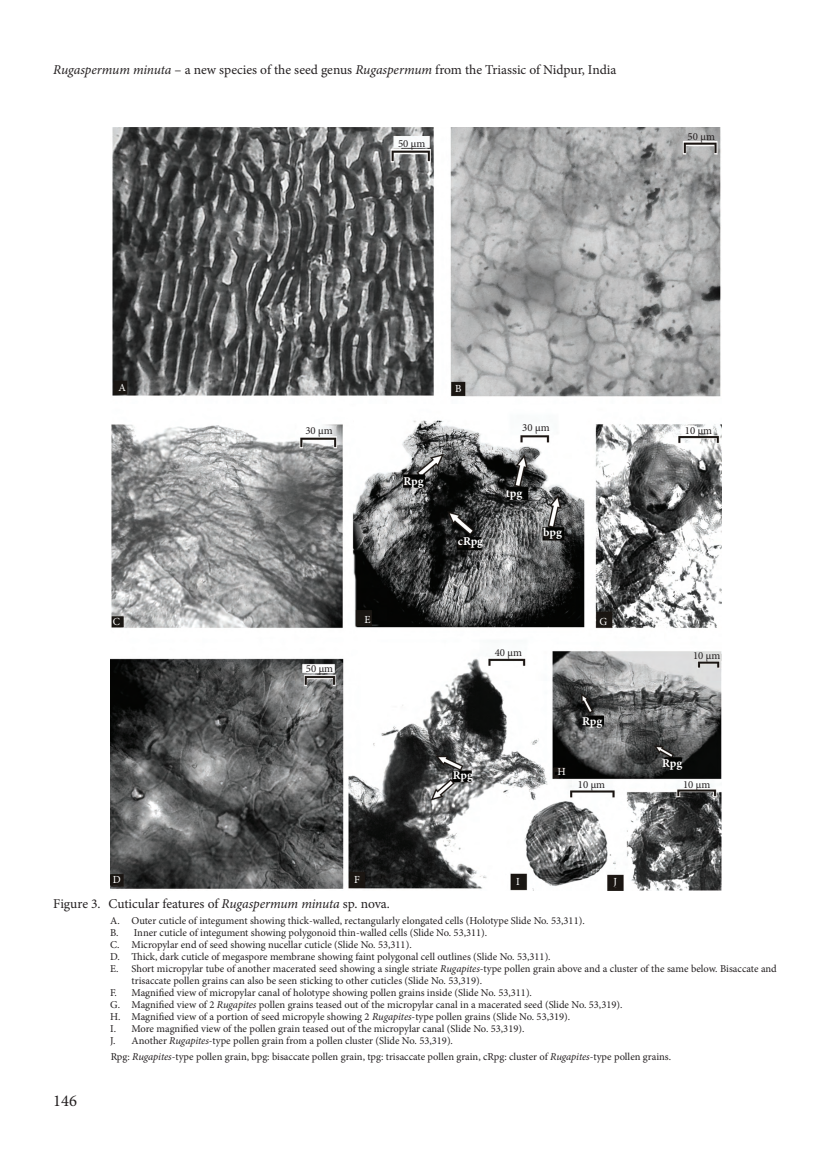
<style>
.page{position:relative;width:830px;height:1170px;background:#fff}
.page>*{position:absolute;margin:0;border:0;box-sizing:border-box;transform-origin:0 0}
.t1{font:16.5px "Minion Pro";color:#231f20}
.t2{font:13.5px "Minion Pro";color:#231f20}
.t3{font:700 12px "Minion Pro";color:#fff}
.t4{font:10.8px "Minion Pro";color:#231f20}
.t5{font:10.8px "Minion Pro";color:#fff}
.t6{font:10.5px "Minion Pro";color:#231f20}
.s1{font-style:italic}
</style>
<div class="page">
<img style="left:111px;top:128px;width:610px;height:762px">
<p class="t2" style="left:53px;top:64px;width:564px"><span class="s1">Rugaspermum minuta</span> – a new species of the seed genus <span class="s1">Rugaspermum</span> from the Triassic of Nidpur, India</p>
<p class="t4" style="left:398px;top:139px;width:29px">50 μm</p>
<p class="t4" style="left:687px;top:132px;width:29px">50 μm</p>
<p class="t5" style="left:118px;top:383px;width:9px">A</p>
<p class="t5" style="left:455px;top:384px;width:8px">B</p>
<p class="t4" style="left:522px;top:423px;width:29px">30 μm</p>
<p class="t4" style="left:305px;top:426px;width:29px">30 μm</p>
<p class="t4" style="left:684px;top:426px;width:29px">10 μm</p>
<p class="t5" style="left:113px;top:617px;width:9px">C</p>
<p class="t4" style="left:306px;top:663px;width:29px">50 μm</p>
<p class="t3" style="left:403px;top:476px;width:22px">Rpg</p>
<p class="t3" style="left:458px;top:536px;width:27px">cRpg</p>
<p class="t3" style="left:505px;top:488px;width:18px">tpg</p>
<p class="t3" style="left:543px;top:527px;width:20px">bpg</p>
<p class="t5" style="left:364px;top:615px;width:8px">E</p>
<p class="t5" style="left:599px;top:617px;width:9px">G</p>
<p class="t4" style="left:494px;top:648px;width:29px">40 μm</p>
<p class="t3" style="left:582px;top:716px;width:22px">Rpg</p>
<p class="t4" style="left:692px;top:651px;width:29px">10 μm</p>
<p class="t3" style="left:452px;top:770px;width:22px">Rpg</p>
<p class="t5" style="left:557px;top:767px;width:10px">H</p>
<p class="t3" style="left:662px;top:758px;width:22px">Rpg</p>
<p class="t4" style="left:577px;top:780px;width:29px">10 μm</p>
<p class="t4" style="left:682px;top:780px;width:29px">10 μm</p>
<p class="t5" style="left:113px;top:875px;width:9px">D</p>
<p class="t5" style="left:354px;top:875px;width:7px">F</p>
<p class="t5" style="left:516px;top:877px;width:5px">I</p>
<p class="t5" style="left:613px;top:877px;width:5px">J</p>
<p class="t2" style="left:53px;top:897px;width:338px">Figure 3. Cuticular features of <span class="s1">Rugaspermum minuta</span> sp. nova.</p>
<p class="t6" style="left:110px;top:916px;width:476px">A. Outer cuticle of integument showing thick-walled, rectangularly elongated cells (Holotype Slide No. 53,311).</p>
<p class="t6" style="left:110px;top:928px;width:378px">B. Inner cuticle of integument showing polygonoid thin-walled cells (Slide No. 53,311).</p>
<p class="t6" style="left:110px;top:940px;width:303px">C. Micropylar end of seed showing nucellar cuticle (Slide No. 53,311).</p>
<p class="t6" style="left:110px;top:952px;width:441px">D. Thick, dark cuticle of megaspore membrane showing faint polygonal cell outlines (Slide No. 53,311).</p>
<p class="t6" style="left:110px;top:964px;width:667px">E. Short micropylar tube of another macerated seed showing a single striate <span class="s1">Rugapites</span>-type pollen grain above and a cluster of the same below. Bisaccate and</p>
<p class="t6" style="left:131px;top:976px;width:352px">trisaccate pollen grains can also be seen sticking to other cuticles (Slide No. 53,319).</p>
<p class="t6" style="left:110px;top:988px;width:423px">F. Magnified view of micropylar canal of holotype showing pollen grains inside (Slide No. 53,311).</p>
<p class="t6" style="left:110px;top:1000px;width:513px">G. Magnified view of 2 <span class="s1">Rugapites</span> pollen grains teased out of the micropylar canal in a macerated seed (Slide No. 53,319).</p>
<p class="t6" style="left:110px;top:1012px;width:461px">H. Magnified view of a portion of seed micropyle showing 2 <span class="s1">Rugapites</span>-type pollen grains (Slide No. 53,319).</p>
<p class="t6" style="left:110px;top:1024px;width:415px">I. More magnified view of the pollen grain teased out of the micropylar canal (Slide No. 53,319).</p>
<p class="t6" style="left:110px;top:1036px;width:344px">J. Another <span class="s1">Rugapites</span>-type pollen grain from a pollen cluster (Slide No. 53,319).</p>
<p class="t6" style="left:111px;top:1052px;width:561px">Rpg: <span class="s1">Rugapites</span>-type pollen grain, bpg: bisaccate pollen grain, tpg: trisaccate pollen grain, cRpg: cluster of <span class="s1">Rugapites</span>-type pollen grains.</p>
<h1 class="t1" style="left:53px;top:1094px;width:25px">146</h1>
</div>
